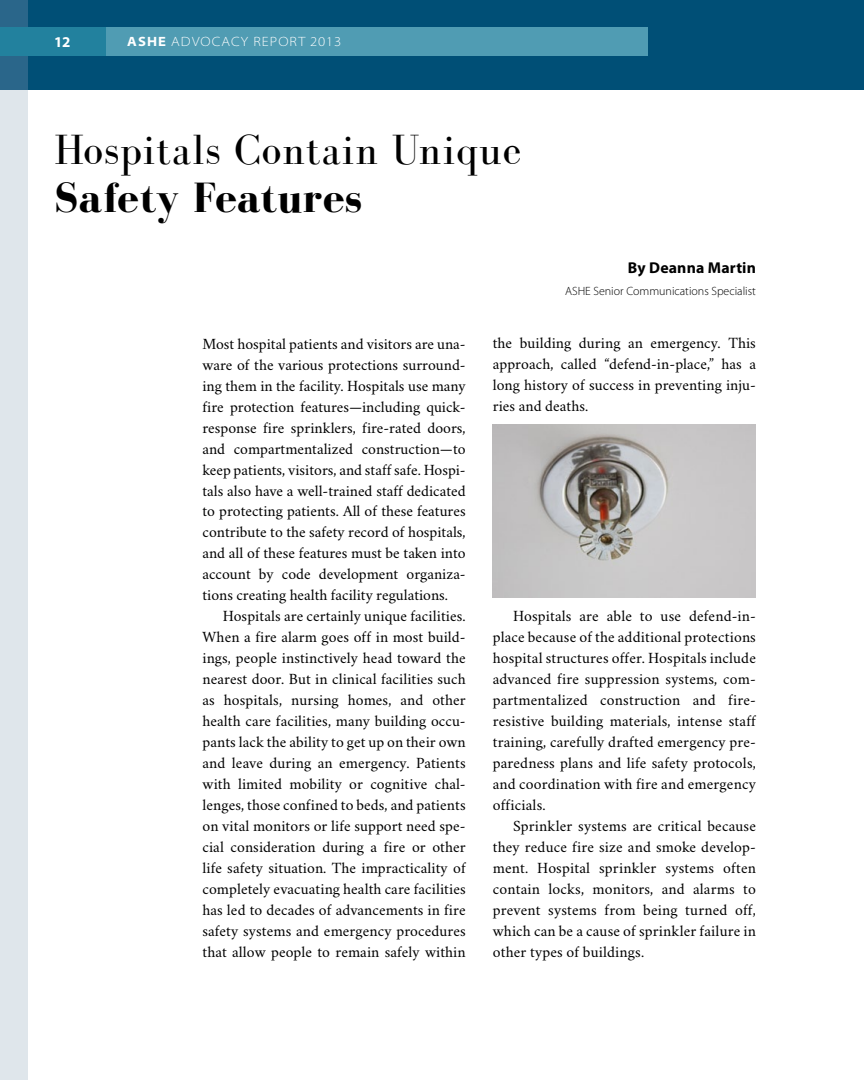
<style>
.page{position:relative;width:864px;height:1080px;background:#fff}
.page>*{position:absolute;margin:0;border:0;box-sizing:border-box;transform-origin:0 0}
.t1{font:43.5px "Bodoni FLF";letter-spacing:.02em;color:#000}
.t2{font:700 43.5px "Bodoni FLF";letter-spacing:.02em;color:#000}
.t3{font:15.75px/21px "Crimson";letter-spacing:.005em;color:#000;text-align:justify}
.t4{font:700 15.75px "Myriad Pro";color:#000}
.t5{font:700 15px "Myriad Pro";color:#fff}
.t6{font:300 semi-expanded 13.5px "Myriad Pro";letter-spacing:.08em;color:#fff}
.t7{font:300 12px "Myriad Pro";color:#000}
.s1{font-weight:700}
</style>
<div class="page">
<div style="left:0;top:0;width:28px;height:1080px;background:#dfe6eb"></div>
<div style="left:28px;top:0;width:836px;height:90px;background:#004f76"></div>
<div style="left:0;top:0;width:28px;height:90px;background:#2a668a"></div>
<img style="left:493px;top:424px;width:263px;height:173px">
<div style="left:0;top:27px;width:528px;height:28px;background:#22819e"></div>
<div style="left:107px;top:27px;width:541px;height:28px;background:#509cb3"></div>
<p class="t5" style="left:54px;top:32px;width:18px">12</p>
<p class="t6" style="left:127px;top:33px;width:216px"><span class="s1">ASHE</span> ADVOCACY REPORT 2013</p>
<h1 class="t1" style="left:54px;top:126px;width:469px">Hospitals Contain Unique</h1>
<h1 class="t2" style="left:54px;top:174px;width:310px">Safety Features</h1>
<p class="t4" style="left:628px;top:258px;width:130px">By Deanna Martin</p>
<p class="t7" style="left:565px;top:284px;width:192px">ASHE Senior Communications Specialist</p>
<p class="t3" style="left:202px;top:332px;width:265px">Most hospital patients and visitors are una&shy;ware of the various protections surround&shy;ing them in the facility. Hospitals use many fire protection features—including quick&shy;response fire sprinklers, fire-rated doors, and compartmentalized construction—to keep patients, visitors, and staff safe. Hospi&shy;tals also have a well-trained staff dedicated to protecting patients. All of these features contribute to the safety record of hospitals, and all of these features must be taken into account by code development organiza&shy;tions creating health facility regulations.</p>
<p class="t3" style="left:202px;top:605px;width:265px;text-indent:20px">Hospitals are certainly unique facilities.<br>When a fire alarm goes off in most build&shy;ings, people instinctively head toward the nearest door. But in clinical facilities such as hospitals, nursing homes, and other health care facilities, many building occu&shy;pants lack the ability to get up on their own and leave during an emergency. Patients with limited mobility or cognitive chal&shy;lenges, those confined to beds, and patients on vital monitors or life support need spe&shy;cial consideration during a fire or other life safety situation. The impracticality of completely evacuating health care facilities has led to decades of advancements in fire safety systems and emergency procedures that allow people to remain safely within</p>
<p class="t3" style="left:493px;top:332px;width:265px">the building during an emergency. This approach, called “defend-in-place,” has a long history of success in preventing inju&shy;ries and deaths.</p>
<p class="t3" style="left:493px;top:605px;width:265px;text-indent:20px">Hospitals are able to use defend-in&shy;place because of the additional protections hospital structures offer. Hospitals include advanced fire suppression systems, com&shy;partmentalized construction and fire&shy;resistive building materials, intense staff training, carefully drafted emergency pre&shy;paredness plans and life safety protocols, and coordination with fire and emergency officials.</p>
<p class="t3" style="left:493px;top:815px;width:265px;text-indent:20px">Sprinkler systems are critical because they reduce fire size and smoke develop&shy;ment. Hospital sprinkler systems often contain locks, monitors, and alarms to prevent systems from being turned off, which can be a cause of sprinkler failure in other types of buildings.</p>
</div>
